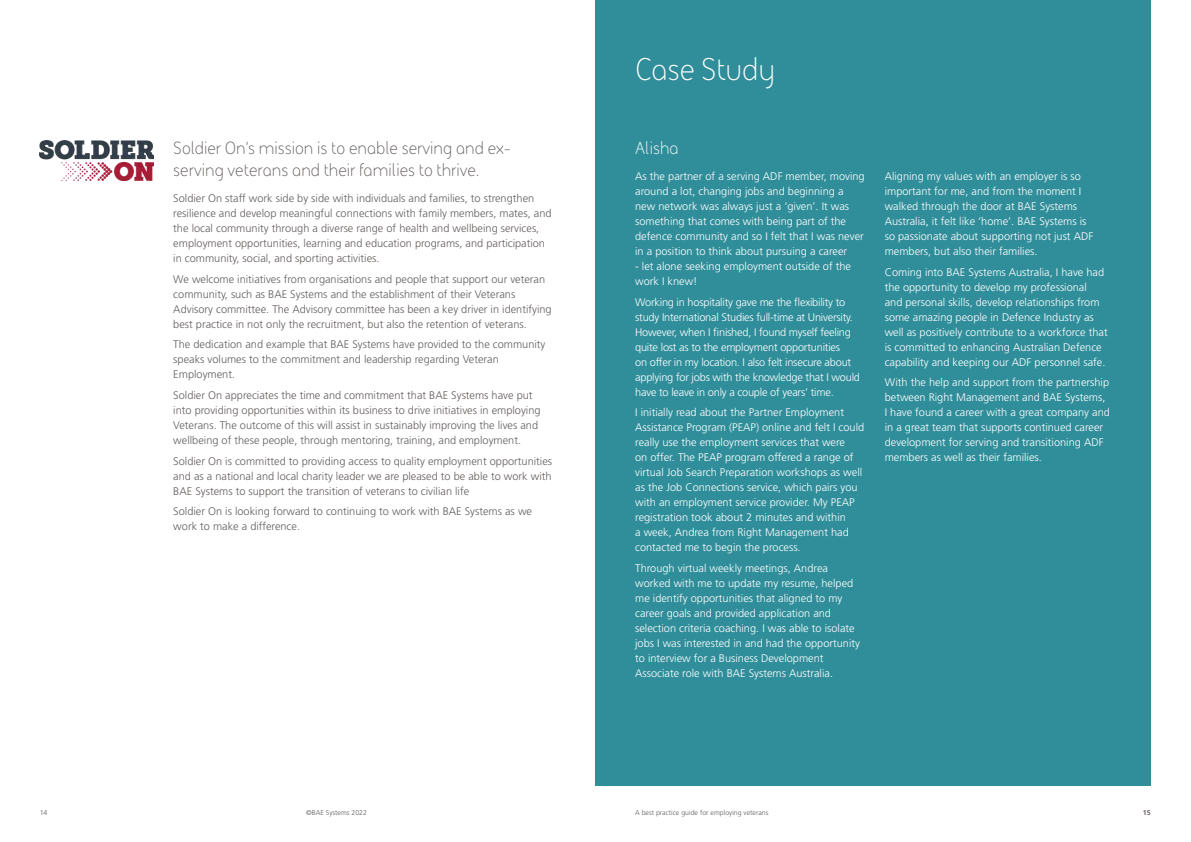
<style>
.page{position:relative;width:1191px;height:842px;background:#fff}
.page>*{position:absolute;margin:0;border:0;box-sizing:border-box;transform-origin:0 0}
.t1{font:32px "BAE Systems";color:#fff}
.t2{font:18px/22px "BAE Systems";color:#635f5d}
.t3{font:18px "BAE Systems";color:#fff}
.t4{font:300 11px/15px "Frutiger LT Std";color:#fff}
.t5{font:300 11px/15px "Frutiger LT Std";color:#635f5d}
.t6{font:300 11px/15px "Frutiger LT Std";letter-spacing:-.02em;color:#fff}
.t7{font:300 7px "Frutiger LT Std";color:#635f5d}
.t8{font:700 7px "Frutiger LT Std";color:#635f5d}
</style>
<div class="page">
<div style="left:595px;top:0;width:556px;height:786px;background:#308e9a"></div>
<img style="left:40px;top:140px;width:113px;height:41px">
<h2 class="t2" style="left:173px;top:136px;width:339px">Soldier On’s mission is to enable serving and ex&shy;serving veterans and their families to thrive.</h2>
<p class="t5" style="left:173px;top:191px;width:380px">Soldier On staff work side by side with individuals and families, to strengthen resilience and develop meaningful connections with family members, mates, and the local community through a diverse range of health and wellbeing services, employment opportunities, learning and education programs, and participation in community, social, and sporting activities.</p>
<p class="t5" style="left:173px;top:271px;width:380px">We welcome initiatives from organisations and people that support our veteran community, such as BAE Systems and the establishment of their Veterans Advisory committee. The Advisory committee has been a key driver in identifying best practice in not only the recruitment, but also the retention of veterans.</p>
<p class="t5" style="left:173px;top:337px;width:374px">The dedication and example that BAE Systems have provided to the community speaks volumes to the commitment and leadership regarding Veteran<br>Employment.</p>
<p class="t5" style="left:173px;top:388px;width:369px">Soldier On appreciates the time and commitment that BAE Systems have put into providing opportunities within its business to drive initiatives in employing Veterans. The outcome of this will assist in sustainably improving the lives and wellbeing of these people, through mentoring, training, and employment.</p>
<p class="t5" style="left:173px;top:453px;width:380px;text-align:justify">Soldier On is committed to providing access to quality employment opportunities and as a national and local charity leader we are pleased to be able to work with BAE Systems to support the transition of veterans to civilian life</p>
<p class="t5" style="left:173px;top:504px;width:360px">Soldier On is looking forward to continuing to work with BAE Systems as we work to make a difference.</p>
<h1 class="t1" style="left:635px;top:48px;width:142px">Case Study</h1>
<h2 class="t3" style="left:635px;top:136px;width:45px">Alisha</h2>
<p class="t4" style="left:635px;top:169px;width:231px">As the partner of a serving ADF member, moving around a lot, changing jobs and beginning a new network was always just a ‘given’. It was something that comes with being part of the defence community and so I felt that I was never in a position to think about pursuing a career</p>
<p class="t4" style="left:635px;top:259px;width:217px">- let alone seeking employment outside of the work I knew!</p>
<p class="t6" style="left:635px;top:294px;width:226px">Working in hospitality gave me the flexibility to study International Studies full-time at University.<br>However, when I finished, I found myself feeling quite lost as to the employment opportunities<br>on offer in my location. I also felt insecure about applying for jobs with the knowledge that I would have to leave in only a couple of years’ time.</p>
<p class="t4" style="left:635px;top:405px;width:231px">I initially read about the Partner Employment Assistance Program (PEAP) online and felt I could really use the employment services that were<br>on offer. The PEAP program offered a range of virtual Job Search Preparation workshops as well as the Job Connections service, which pairs you with an employment service provider. My PEAP registration took about 2 minutes and within<br>a week, Andrea from Right Management had contacted me to begin the process.</p>
<p class="t4" style="left:635px;top:561px;width:226px">Through virtual weekly meetings, Andrea worked with me to update my resume, helped me identify opportunities that aligned to my career goals and provided application and selection criteria coaching. I was able to isolate jobs I was interested in and had the opportunity to interview for a Business Development Associate role with BAE Systems Australia.</p>
<p class="t4" style="left:884px;top:169px;width:210px">Aligning my values with an employer is so important for me, and from the moment I walked through the door at BAE Systems Australia, it felt like ‘home’. BAE Systems is so passionate about supporting not just ADF members, but also their families.</p>
<p class="t4" style="left:884px;top:265px;width:224px">Coming into BAE Systems Australia, I have had the opportunity to develop my professional<br>and personal skills, develop relationships from some amazing people in Defence Industry as well as positively contribute to a workforce that is committed to enhancing Australian Defence capability and keeping our ADF personnel safe.</p>
<p class="t4" style="left:884px;top:375px;width:227px">With the help and support from the partnership between Right Management and BAE Systems, I have found a career with a great company and in a great team that supports continued career development for serving and transitioning ADF members as well as their families.</p>
<p class="t7" style="left:40px;top:809px;width:9px">14</p>
<p class="t7" style="left:306px;top:809px;width:62px">©BAE Systems 2022</p>
<p class="t7" style="left:635px;top:809px;width:135px">A best practice guide for employing veterans</p>
<p class="t8" style="left:1142px;top:809px;width:9px">15</p>
</div>
